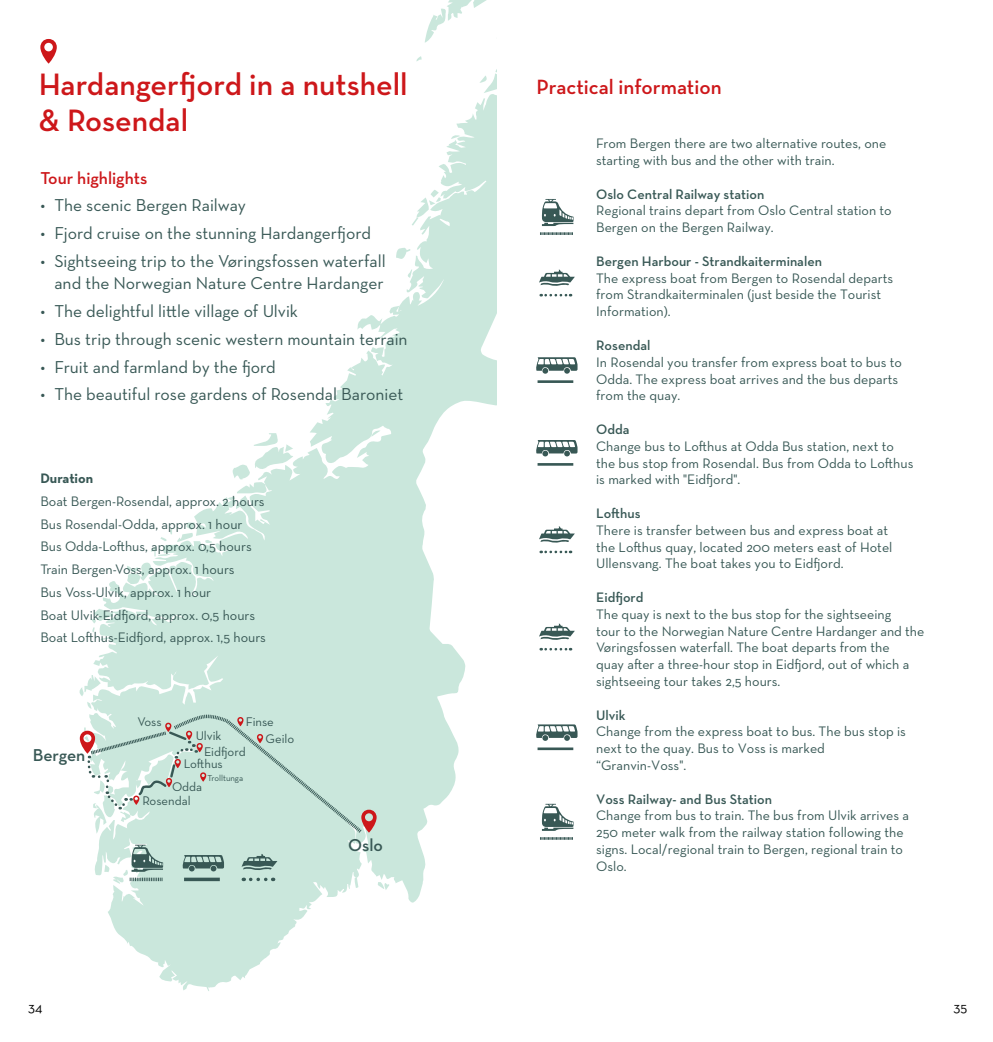
<style>
.page{position:relative;width:993px;height:1042px;background:#fff}
.page>*{position:absolute;margin:0;border:0;box-sizing:border-box;transform-origin:0 0}
.t1{font:600 31.5px/35.9px "Neutraface Text";color:#cd171a}
.t2{font:600 21px "Neutraface Text";color:#cd171a}
.t3{font:17.5px/22.8px "Neutraface Text";color:#385855;text-align:right}
.t4{font:600 17.5px "Neutraface Text";color:#cd171a}
.t5{font:600 17.5px "Neutraface Text";color:#385855}
.t6{font:14px/16.8px "Neutraface Text";color:#385855}
.t7{font:600 14px "Neutraface Text";color:#385855}
.t8{font:700 14px "Neutraface Text";color:#385855}
.t9{font:14px "Neutraface Text";color:#000}
.t10{font:12.78px "Neutraface Text";color:#385855}
.t11{font:8.75px "Neutraface Text";color:#385855}
</style>
<div class="page">
<svg style="left:93px;top:0;width:403px;height:991px"></svg>
<svg style="left:377px;top:881px;width:12px;height:9px"></svg>
<svg style="left:205px;top:540px;width:7px;height:3px"></svg>
<svg style="left:451px;top:134px;width:9px;height:5px"></svg>
<svg style="left:371px;top:430px;width:9px;height:7px"></svg>
<svg style="left:479px;top:75px;width:9px;height:8px"></svg>
<svg style="left:127px;top:522px;width:68px;height:62px"></svg>
<svg style="left:91px;top:618px;width:6px;height:14px"></svg>
<svg style="left:79px;top:675px;width:22px;height:21px"></svg>
<svg style="left:184px;top:877px;width:36px;height:4px"></svg>
<svg style="left:250px;top:877px;width:23px;height:4px"></svg>
<svg style="left:182px;top:855px;width:42px;height:16px"></svg>
<svg style="left:104px;top:845px;width:59px;height:38px"></svg>
<svg style="left:241px;top:854px;width:36px;height:16px"></svg>
<svg style="left:40px;top:39px;width:17px;height:25px"></svg>
<svg style="left:540px;top:294px;width:31px;height:2px"></svg>
<svg style="left:539px;top:270px;width:35px;height:16px"></svg>
<svg style="left:540px;top:837px;width:33px;height:3px"></svg>
<svg style="left:541px;top:804px;width:32px;height:27px"></svg>
<svg style="left:540px;top:232px;width:33px;height:3px"></svg>
<svg style="left:541px;top:199px;width:32px;height:27px"></svg>
<svg style="left:540px;top:551px;width:31px;height:2px"></svg>
<svg style="left:539px;top:526px;width:35px;height:17px"></svg>
<svg style="left:540px;top:648px;width:31px;height:2px"></svg>
<svg style="left:539px;top:623px;width:35px;height:17px"></svg>
<hr style="left:537px;top:463px;width:36px;height:3px;background:#385855">
<svg style="left:536px;top:440px;width:41px;height:16px"></svg>
<hr style="left:537px;top:747px;width:36px;height:3px;background:#385855">
<svg style="left:536px;top:724px;width:41px;height:17px"></svg>
<hr style="left:537px;top:380px;width:36px;height:3px;background:#385855">
<svg style="left:536px;top:357px;width:41px;height:17px"></svg>
<svg style="left:80px;top:702px;width:296px;height:131px;background:#cbe2d8"></svg>
<h1 class="t1" style="left:39px;top:67px;width:370px">Hardangerfjord in a nutshell &amp; Rosendal</h1>
<p class="t4" style="left:40px;top:167px;width:108px">Tour highlights</p>
<p class="t3" style="left:40px;top:194px;width:207px">• The scenic Bergen Railway</p>
<p class="t3" style="left:40px;top:221px;width:332px">• Fjord cruise on the stunning Hardangerfjord</p>
<p class="t3" style="left:40px;top:249px;width:347px">• Sightseeing trip to the Vøringsfossen waterfall and the Norwegian Nature Centre Hardanger</p>
<p class="t3" style="left:40px;top:300px;width:259px">• The delightful little village of Ulvik</p>
<p class="t3" style="left:40px;top:327px;width:368px">• Bus trip through scenic western mountain terrain</p>
<p class="t3" style="left:40px;top:355px;width:237px">• Fruit and farmland by the fjord</p>
<p class="t3" style="left:40px;top:383px;width:364px">• The beautiful rose gardens of Rosendal Baroniet</p>
<p class="t8" style="left:40px;top:469px;width:54px">Duration</p>
<p class="t6" style="left:40px;top:489px;width:227px;line-height:22.8px">Boat Bergen-Rosendal, approx. 2 hours Bus Rosendal-Odda, approx. 1 hour Bus Odda-Lofthus, approx. 0,5 hours Train Bergen-Voss, approx. 1 hours<br>Bus Voss-Ulvik, approx. 1 hour<br>Boat Ulvik-Eidfjord, approx. 0,5 hours Boat Lofthus-Eidfjord, approx. 1,5 hours</p>
<p class="t5" style="left:33px;top:744px;width:54px">Bergen</p>
<p class="t10" style="left:137px;top:714px;width:26px">Voss</p>
<p class="t10" style="left:246px;top:713px;width:30px">Finse</p>
<p class="t10" style="left:196px;top:727px;width:27px">Ulvik</p>
<p class="t10" style="left:184px;top:756px;width:40px">Lofthus</p>
<p class="t10" style="left:204px;top:743px;width:43px">Eidfjord</p>
<p class="t11" style="left:207px;top:773px;width:37px">Trolltunga</p>
<p class="t10" style="left:172px;top:778px;width:32px">Odda</p>
<p class="t10" style="left:265px;top:731px;width:30px">Geilo</p>
<p class="t10" style="left:142px;top:792px;width:50px">Rosendal</p>
<p class="t5" style="left:348px;top:834px;width:36px">Oslo</p>
<h2 class="t2" style="left:536px;top:73px;width:186px">Practical information</h2>
<p class="t6" style="left:596px;top:135px;width:291px">From Bergen there are two alternative routes, one starting with bus and the other with train.</p>
<p class="t7" style="left:596px;top:185px;width:170px">Oslo Central Railway station</p>
<p class="t6" style="left:596px;top:202px;width:297px">Regional trains depart from Oslo Central station to<br>Bergen on the Bergen Railway.</p>
<p class="t7" style="left:596px;top:252px;width:227px">Bergen Harbour - Strandkaiterminalen</p>
<p class="t6" style="left:596px;top:269px;width:298px">The express boat from Bergen to Rosendal departs from Strandkaiterminalen (just beside the Tourist<br>Information).</p>
<p class="t7" style="left:596px;top:336px;width:56px">Rosendal</p>
<p class="t6" style="left:596px;top:353px;width:307px">In Rosendal you transfer from express boat to bus to<br>Odda. The express boat arrives and the bus departs from the quay.</p>
<p class="t7" style="left:596px;top:420px;width:35px">Odda</p>
<p class="t6" style="left:596px;top:437px;width:319px">Change bus to Lofthus at Odda Bus station, next to the bus stop from Rosendal. Bus from Odda to Lofthus is marked with "Eidfjord".</p>
<p class="t7" style="left:596px;top:504px;width:46px">Lofthus</p>
<p class="t6" style="left:596px;top:521px;width:298px">There is transfer between bus and express boat at the Lofthus quay, located 200 meters east of Hotel<br>Ullensvang. The boat takes you to Eidfjord.</p>
<p class="t7" style="left:596px;top:588px;width:49px">Eidfjord</p>
<p class="t6" style="left:596px;top:605px;width:330px">The quay is next to the bus stop for the sightseeing<br>tour to the Norwegian Nature Centre Hardanger and the Vøringsfossen waterfall. The boat departs from the<br>quay after a three-hour stop in Eidfjord, out of which a sightseeing tour takes 2,5 hours.</p>
<p class="t7" style="left:596px;top:706px;width:31px">Ulvik</p>
<p class="t6" style="left:596px;top:723px;width:311px">Change from the express boat to bus. The bus stop is next to the quay. Bus to Voss is marked “Granvin-Voss".</p>
<p class="t7" style="left:596px;top:790px;width:177px">Voss Railway- and Bus Station</p>
<p class="t6" style="left:596px;top:807px;width:314px">Change from bus to train. The bus from Ulvik arrives a 250 meter walk from the railway station following the signs. Local/regional train to Bergen, regional train to Oslo.</p>
<p class="t9" style="left:28px;top:999px;width:16px">34</p>
<p class="t9" style="left:953px;top:999px;width:15px">35</p>
</div>
